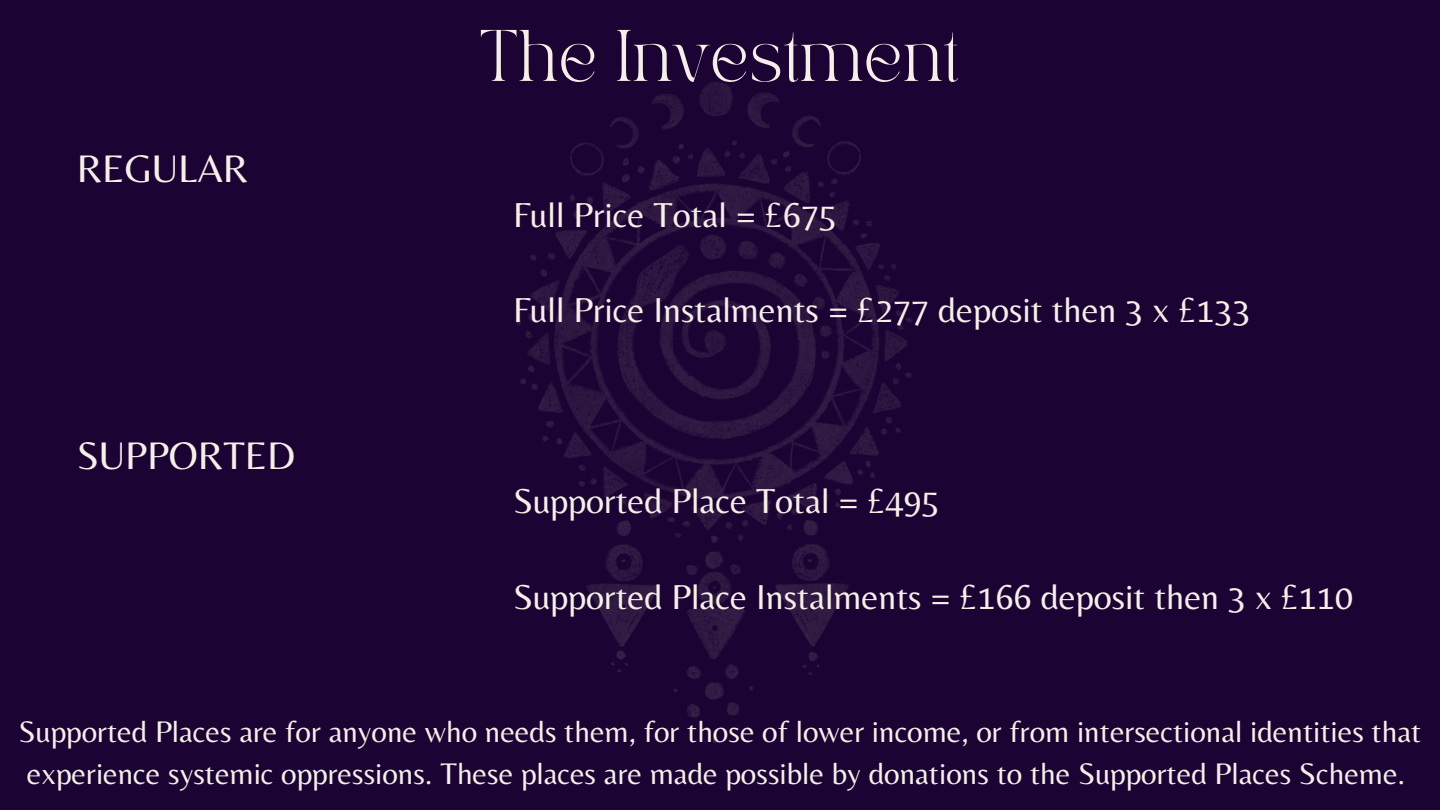
<style>
.page{position:relative;width:1440px;height:810px;background:#1b0334}
.page>*{position:absolute;margin:0;border:0;box-sizing:border-box;transform-origin:0 0}
.t1{font:51px "TAN PEARL Regular";color:#f6efe9}
.t2{font:40px "Belleza";color:#f6efe9}
.t3{font:36px "Belleza";color:#f6efe9}
.t4{font:31px/42.8px "Belleza";color:#f6efe9}
</style>
<div class="page">
<img style="left:516px;top:82px;width:396px;height:661px">
<h3 class="t2" style="left:77px;top:145px;width:173px">REGULAR</h3>
<h3 class="t2" style="left:77px;top:432px;width:220px">SUPPORTED</h3>
<p class="t1" style="left:479px;top:29px;width:481px">The Investment</p>
<h1 class="t3" style="left:513px;top:193px;width:326px">Full Price Total = £675</h1>
<h2 class="t3" style="left:513px;top:289px;width:739px">Full Price Instalments = £277 deposit then 3 x £133</h2>
<h2 class="t3" style="left:513px;top:480px;width:428px">Supported Place Total = £495</h2>
<h3 class="t3" style="left:513px;top:575px;width:842px">Supported Place Instalments = £166 deposit then 3 x £110</h3>
<h3 class="t4" style="left:19px;top:709px;width:1404px">Supported Places are for anyone who needs them, for those of lower income, or from intersectional identities that experience systemic oppressions. These places are made possible by donations to the Supported Places Scheme.</h3>
</div>
